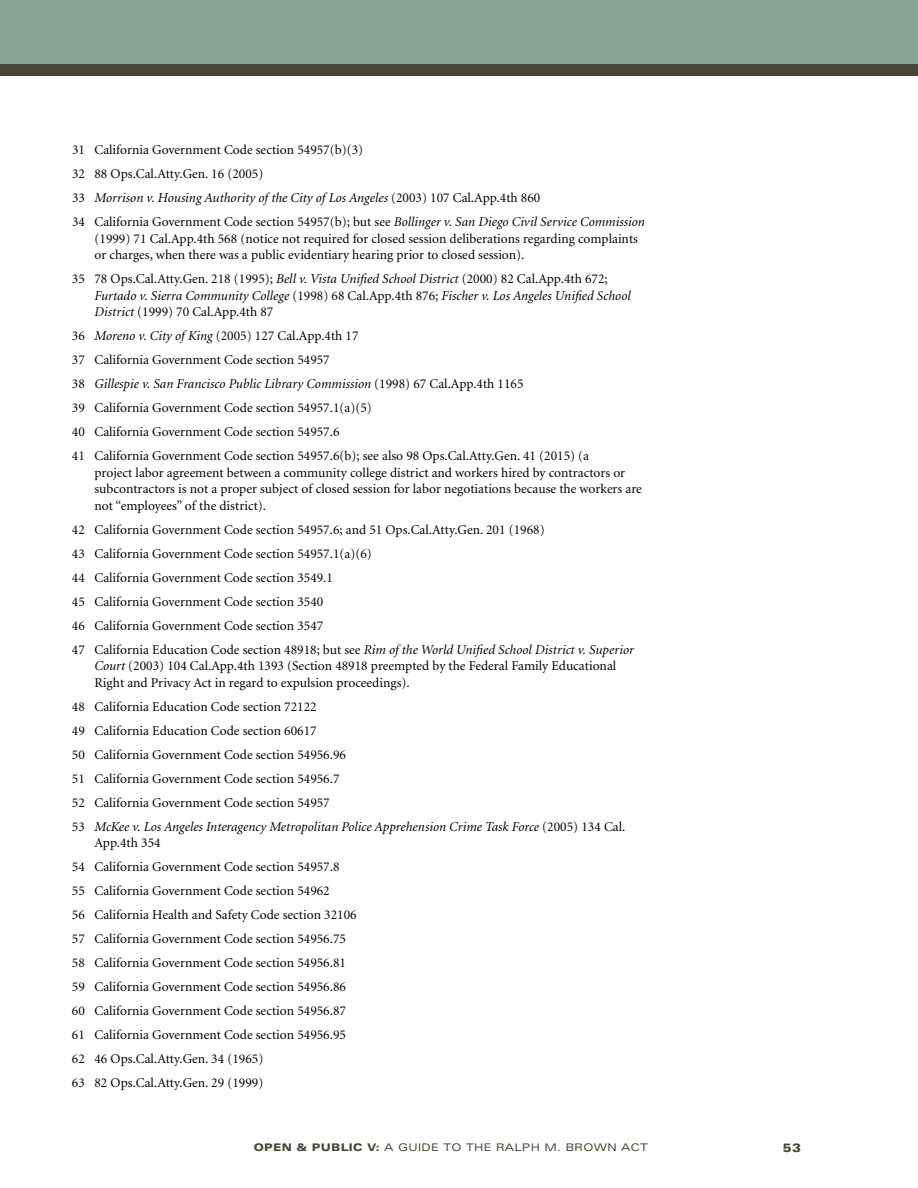
<style>
.page{position:relative;width:918px;height:1188px;background:#fff}
.page>*{position:absolute;margin:0;border:0;box-sizing:border-box;transform-origin:0 0}
.t1{font:13.5px/24px "Minion";color:#000}
.t2{font:italic 13.5px/16.5px "Minion";color:#000}
.t3{font:900 expanded 12px "Univers";color:#4a4437}
.t4{font:expanded 10.5px "Univers";letter-spacing:.03em;color:#4a4437}
.s1{font-style:italic}
.s2{font-style:normal}
.s3{font-weight:900}
</style>
<div class="page">
<div style="left:0;top:0;width:918px;height:69px;background:#88a598"></div>
<div style="left:0;top:64px;width:918px;height:12px;background:#4a4437"></div>
<p class="t1" style="left:72px;top:138px;width:574px">31 California Government Code section 54957(b)(3)<br>32 88 Ops.Cal.Atty.Gen. 16 (2005)<br>33 <span class="s1">Morrison v. Housing Authority of the City of Los Angeles</span> (2003) 107 Cal.App.4th 860<br>34 California Government Code section 54957(b); but see <span class="s1">Bollinger v. San Diego Civil Service Commission</span></p>
<p class="t1" style="left:95px;top:231px;width:545px;line-height:16.5px">(1999) 71 Cal.App.4th 568 (notice not required for closed session deliberations regarding complaints or charges, when there was a public evidentiary hearing prior to closed session).</p>
<p class="t2" style="left:95px;top:271px;width:538px;text-indent:-23px"><span class="s2">35 78 Ops.Cal.Atty.Gen. 218 (1995);</span> Bell v. Vista Unified School District <span class="s2">(2000) 82 Cal.App.4th 672;<br></span>Furtado v. Sierra Community College <span class="s2">(1998) 68 Cal.App.4th 876;</span> Fischer v. Los Angeles Unified School<br>District <span class="s2">(1999) 70 Cal.App.4th 87</span></p>
<p class="t1" style="left:72px;top:324px;width:519px">36 <span class="s1">Moreno v. City of King</span> (2005) 127 Cal.App.4th 17<br>37 California Government Code section 54957<br>38 <span class="s1">Gillespie v. San Francisco Public Library Commission</span> (1998) 67 Cal.App.4th 1165<br>39 California Government Code section 54957.1(a)(5)<br>40 California Government Code section 54957.6<br>41 California Government Code section 54957.6(b); see also 98 Ops.Cal.Atty.Gen. 41 (2015) (a</p>
<p class="t1" style="left:95px;top:465px;width:549px;line-height:16.5px">project labor agreement between a community college district and workers hired by contractors or subcontractors is not a proper subject of closed session for labor negotiations because the workers are not “employees” of the district).</p>
<p class="t1" style="left:72px;top:518px;width:563px">42 California Government Code section 54957.6; and 51 Ops.Cal.Atty.Gen. 201 (1968)<br>43 California Government Code section 54957.1(a)(6)<br>44 California Government Code section 3549.1<br>45 California Government Code section 3540<br>46 California Government Code section 3547<br>47 California Education Code section 48918; but see <span class="s1">Rim of the World Unified School District v. Superior</span></p>
<p class="t1" style="left:95px;top:658px;width:523px;line-height:16.5px"><span class="s1">Court</span> (2003) 104 Cal.App.4th 1393 (Section 48918 preempted by the Federal Family Educational<br>Right and Privacy Act in regard to expulsion proceedings).</p>
<p class="t1" style="left:72px;top:695px;width:555px">48 California Education Code section 72122<br>49 California Education Code section 60617<br>50 California Government Code section 54956.96<br>51 California Government Code section 54956.7<br>52 California Government Code section 54957<br>53 <span class="s1">McKee v. Los Angeles Interagency Metropolitan Police Apprehension Crime Task Force</span> (2005) 134 Cal.</p>
<p class="t1" style="left:72px;top:831px;width:286px;text-indent:23px">App.4th 354<br>54 California Government Code section 54957.8<br>55 California Government Code section 54962<br>56 California Health and Safety Code section 32106<br>57 California Government Code section 54956.75<br>58 California Government Code section 54956.81<br>59 California Government Code section 54956.86<br>60 California Government Code section 54956.87<br>61 California Government Code section 54956.95<br>62 46 Ops.Cal.Atty.Gen. 34 (1965)<br>63 82 Ops.Cal.Atty.Gen. 29 (1999)</p>
<p class="t4" style="left:254px;top:1141px;width:396px"><span class="s3">OPEN &amp; PUBLIC V:</span> A GUIDE TO THE RALPH M. BROWN ACT</p>
<p class="t3" style="left:783px;top:1141px;width:20px">53</p>
</div>
